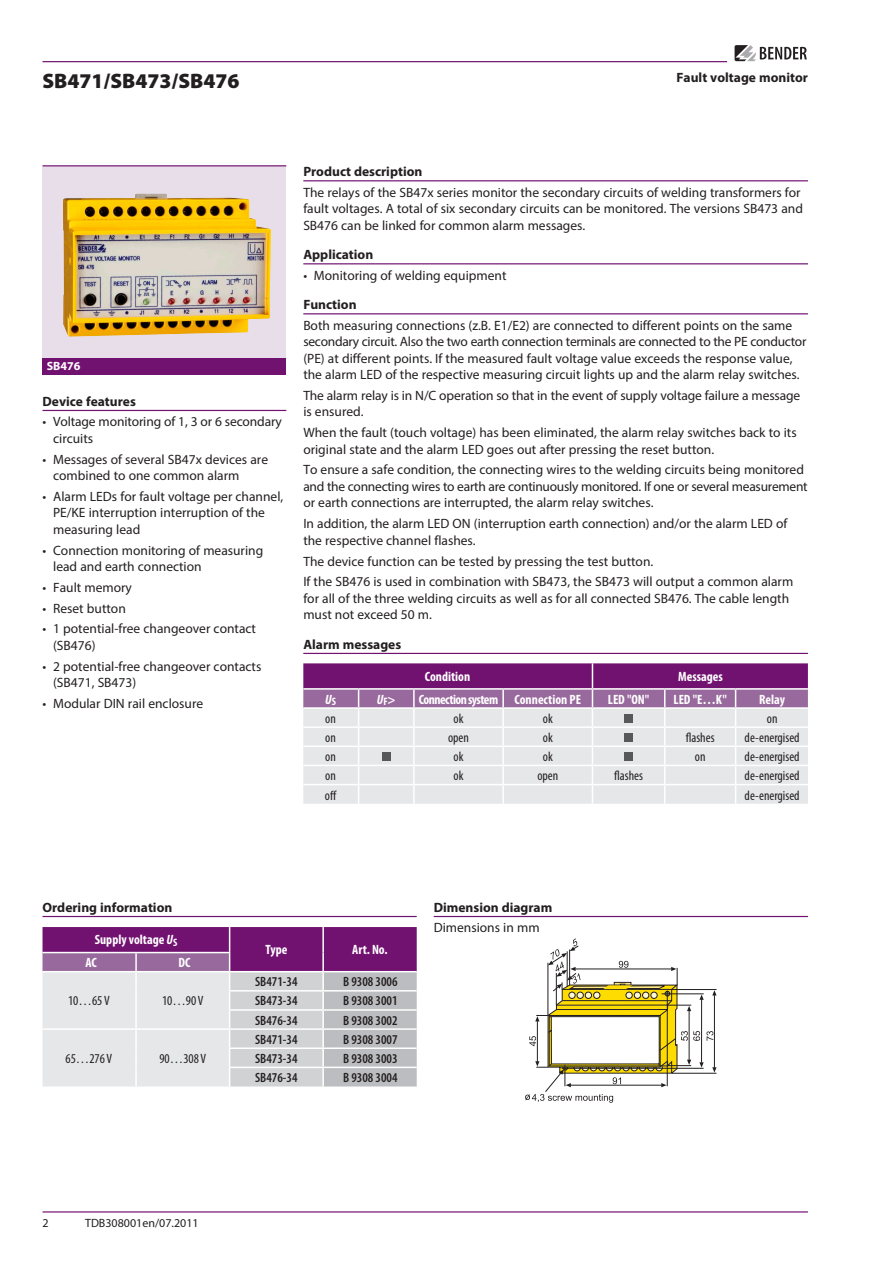
<style>
.page{position:relative;width:893px;height:1263px;background:#fff}
.page>*{position:absolute;margin:0;border:0;box-sizing:border-box;transform-origin:0 0}
.t1{font:900 21px "Myriad Pro";color:#231f20}
.t2{font:13.5px/16.5px "Myriad Pro";color:#231f20}
.t3{font:condensed 13.5px "Myriad Pro";color:#231f20}
.t4{font:700 13.5px "Myriad Pro";color:#231f20}
.t5{font:600 condensed 13.5px "Myriad Pro";color:#231f20}
.t6{font:700 condensed 13.5px "Myriad Pro";color:#fff}
.t7{font:700 condensed 13.5px "Myriad Pro";letter-spacing:-.04em;color:#fff}
.t8{font:italic 700 condensed 13.5px "Myriad Pro";color:#fff}
.t9{font:12px "Myriad Pro";color:#231f20}
.t10{font:700 12px "Myriad Pro";color:#fff}
.s1{font-style:normal}
.s2{font-style:italic}
</style>
<div class="page">
<hr style="left:43px;top:1211px;width:765px;height:1px;background:#711271">
<hr style="left:43px;top:61px;width:684px;height:1px;background:#711271">
<svg style="left:735px;top:45px;width:72px;height:16px"></svg>
<hr style="left:43px;top:410px;width:243px;height:1px;background:#711271">
<hr style="left:303px;top:180px;width:505px;height:1px;background:#711271">
<hr style="left:303px;top:263px;width:505px;height:1px;background:#711271">
<hr style="left:303px;top:313px;width:505px;height:1px;background:#711271">
<hr style="left:303px;top:653px;width:505px;height:1px;background:#711271">
<div style="left:43px;top:357px;width:243px;height:17px;background:#711271"></div>
<div style="left:43px;top:166px;width:243px;height:191px;background:#e8deea"></div>
<img style="left:63px;top:194px;width:208px;height:143px">
<hr style="left:43px;top:165px;width:243px;height:1px;background:#711271">
<svg style="left:303px;top:663px;width:505px;height:141px;background:#c8b2cb"></svg>
<hr style="left:303px;top:707px;width:56px;height:2px;background:#fff">
<hr style="left:359px;top:707px;width:55px;height:2px;background:#fff">
<hr style="left:414px;top:707px;width:89px;height:2px;background:#fff">
<hr style="left:503px;top:707px;width:89px;height:2px;background:#fff">
<hr style="left:592px;top:707px;width:73px;height:2px;background:#fff">
<hr style="left:665px;top:707px;width:71px;height:2px;background:#fff">
<hr style="left:736px;top:707px;width:72px;height:2px;background:#fff">
<hr style="left:303px;top:688px;width:56px;height:2px;background:#fff">
<hr style="left:359px;top:688px;width:55px;height:2px;background:#fff">
<hr style="left:414px;top:688px;width:89px;height:2px;background:#fff">
<hr style="left:503px;top:688px;width:89px;height:2px;background:#fff">
<hr style="left:592px;top:688px;width:73px;height:2px;background:#fff">
<hr style="left:665px;top:688px;width:71px;height:2px;background:#fff">
<hr style="left:736px;top:688px;width:72px;height:2px;background:#fff">
<div style="left:624px;top:714px;width:9px;height:9px;background:#57585a"></div>
<div style="left:624px;top:733px;width:9px;height:9px;background:#57585a"></div>
<div style="left:382px;top:752px;width:8px;height:9px;background:#57585a"></div>
<div style="left:624px;top:752px;width:9px;height:9px;background:#57585a"></div>
<svg style="left:525px;top:938px;width:191px;height:165px"></svg>
<hr style="left:434px;top:916px;width:374px;height:1px;background:#711271">
<hr style="left:43px;top:916px;width:374px;height:1px;background:#711271">
<svg style="left:43px;top:927px;width:374px;height:159px;background:#bfa9c2"></svg>
<h1 class="t1" style="left:43px;top:69px;width:199px">SB471/SB473/SB476</h1>
<p class="t4" style="left:676px;top:69px;width:133px">Fault voltage monitor</p>
<p class="t10" style="left:47px;top:358px;width:35px">SB476</p>
<p class="t4" style="left:43px;top:392px;width:95px">Device features</p>
<p class="t2" style="left:53px;top:413px;width:230px;text-indent:-11px">• Voltage monitoring of 1, 3 or 6 secondary circuits</p>
<p class="t2" style="left:53px;top:451px;width:216px;text-indent:-11px">• Messages of several SB47x devices are combined to one common alarm</p>
<p class="t2" style="left:53px;top:488px;width:232px;text-indent:-11px">• Alarm LEDs for fault voltage per channel,<br>PE/KE interruption interruption of the measuring lead</p>
<p class="t2" style="left:53px;top:542px;width:212px;text-indent:-11px">• Connection monitoring of measuring lead and earth connection</p>
<p class="t2" style="left:43px;top:579px;width:91px">• Fault memory</p>
<p class="t2" style="left:43px;top:600px;width:85px">• Reset button</p>
<p class="t2" style="left:53px;top:620px;width:204px;text-indent:-11px">• 1 potential-free changeover contact (SB476)</p>
<p class="t2" style="left:53px;top:658px;width:210px;text-indent:-11px">• 2 potential-free changeover contacts (SB471, SB473)</p>
<p class="t2" style="left:43px;top:695px;width:162px">• Modular DIN rail enclosure</p>
<p class="t4" style="left:303px;top:163px;width:121px">Product description</p>
<p class="t2" style="left:303px;top:184px;width:501px">The relays of the SB47x series monitor the secondary circuits of welding transformers for fault voltages. A total of six secondary circuits can be monitored. The versions SB473 and<br>SB476 can be linked for common alarm messages.</p>
<p class="t4" style="left:303px;top:246px;width:71px">Application</p>
<p class="t2" style="left:303px;top:267px;width:205px">• Monitoring of welding equipment</p>
<p class="t4" style="left:303px;top:296px;width:55px">Function</p>
<p class="t2" style="left:303px;top:317px;width:505px">Both measuring connections (z.B. E1/E2) are connected to different points on the same secondary circuit. Also the two earth connection terminals are connected to the PE conductor (PE) at different points. If the measured fault voltage value exceeds the response value, the alarm LED of the respective measuring circuit lights up and the alarm relay switches.</p>
<p class="t2" style="left:303px;top:387px;width:498px">The alarm relay is in N/C operation so that in the event of supply voltage failure a message is ensured.</p>
<p class="t2" style="left:303px;top:424px;width:495px">When the fault (touch voltage) has been eliminated, the alarm relay switches back to its original state and the alarm LED goes out after pressing the reset button.</p>
<p class="t2" style="left:303px;top:461px;width:506px">To ensure a safe condition, the connecting wires to the welding circuits being monitored and the connecting wires to earth are continuously monitored. If one or several measurement or earth connections are interrupted, the alarm relay switches.</p>
<p class="t2" style="left:303px;top:515px;width:486px">In addition, the alarm LED ON (interruption earth connection) and/or the alarm LED of the respective channel flashes.</p>
<p class="t2" style="left:303px;top:550px;width:491px;line-height:20.7px">The device function can be tested by pressing the test button.<br>If the SB476 is used in combination with SB473, the SB473 will output a common alarm</p>
<p class="t2" style="left:303px;top:590px;width:487px">for all of the three welding circuits as well as for all connected SB476. The cable length must not exceed 50 m.</p>
<p class="t4" style="left:303px;top:635px;width:99px">Alarm messages</p>
<p class="t6" style="left:425px;top:669px;width:47px">Condition</p>
<p class="t6" style="left:678px;top:669px;width:46px">Messages</p>
<p class="t8" style="left:325px;top:692px;width:12px">U<sub>S</sub></p>
<p class="t8" style="left:377px;top:692px;width:20px">U<sub>F</sub><span class="s1">&gt;</span></p>
<p class="t7" style="left:419px;top:692px;width:164px">Connection system Connection PE</p>
<p class="t6" style="left:608px;top:692px;width:43px">LED "ON"</p>
<p class="t6" style="left:673px;top:692px;width:55px">LED "E…K"</p>
<p class="t6" style="left:759px;top:692px;width:27px">Relay</p>
<p class="t3" style="left:325px;top:711px;width:12px">on</p>
<p class="t3" style="left:454px;top:711px;width:11px">ok</p>
<p class="t3" style="left:543px;top:711px;width:11px">ok</p>
<p class="t3" style="left:767px;top:711px;width:12px">on</p>
<p class="t3" style="left:325px;top:730px;width:12px">on</p>
<p class="t3" style="left:448px;top:730px;width:22px">open</p>
<p class="t3" style="left:543px;top:730px;width:11px">ok</p>
<p class="t3" style="left:686px;top:730px;width:30px">flashes</p>
<p class="t3" style="left:745px;top:730px;width:57px">de-energised</p>
<p class="t3" style="left:325px;top:749px;width:12px">on</p>
<p class="t3" style="left:454px;top:749px;width:11px">ok</p>
<p class="t3" style="left:543px;top:749px;width:11px">ok</p>
<p class="t3" style="left:695px;top:749px;width:12px">on</p>
<p class="t3" style="left:745px;top:749px;width:57px">de-energised</p>
<p class="t3" style="left:325px;top:768px;width:12px">on</p>
<p class="t3" style="left:454px;top:768px;width:11px">ok</p>
<p class="t3" style="left:537px;top:768px;width:22px">open</p>
<p class="t3" style="left:614px;top:768px;width:30px">flashes</p>
<p class="t3" style="left:745px;top:768px;width:57px">de-energised</p>
<p class="t3" style="left:325px;top:788px;width:13px">off</p>
<p class="t3" style="left:745px;top:788px;width:57px">de-energised</p>
<p class="t4" style="left:43px;top:898px;width:131px">Ordering information</p>
<p class="t6" style="left:95px;top:932px;width:84px">Supply voltage <span class="s2">U</span><sub>S</sub></p>
<p class="t6" style="left:85px;top:955px;width:13px">AC</p>
<p class="t6" style="left:179px;top:955px;width:13px">DC</p>
<p class="t3" style="left:68px;top:994px;width:43px">10…65 V</p>
<p class="t3" style="left:162px;top:994px;width:43px">10…90 V</p>
<p class="t3" style="left:66px;top:1051px;width:48px">65…276 V</p>
<p class="t3" style="left:159px;top:1051px;width:48px">90…308 V</p>
<p class="t6" style="left:265px;top:942px;width:23px">Type</p>
<p class="t6" style="left:352px;top:942px;width:37px">Art. No.</p>
<p class="t5" style="left:255px;top:974px;width:44px">SB471-34</p>
<p class="t5" style="left:343px;top:974px;width:56px">B 9308 3006</p>
<p class="t5" style="left:255px;top:993px;width:44px">SB473-34</p>
<p class="t5" style="left:343px;top:993px;width:56px">B 9308 3001</p>
<p class="t5" style="left:255px;top:1013px;width:44px">SB476-34</p>
<p class="t5" style="left:343px;top:1013px;width:56px">B 9308 3002</p>
<p class="t5" style="left:255px;top:1032px;width:44px">SB471-34</p>
<p class="t5" style="left:343px;top:1032px;width:56px">B 9308 3007</p>
<p class="t5" style="left:255px;top:1051px;width:44px">SB473-34</p>
<p class="t5" style="left:343px;top:1051px;width:56px">B 9308 3003</p>
<p class="t5" style="left:255px;top:1070px;width:44px">SB476-34</p>
<p class="t5" style="left:343px;top:1070px;width:56px">B 9308 3004</p>
<p class="t4" style="left:434px;top:898px;width:120px">Dimension diagram</p>
<p class="t2" style="left:434px;top:919px;width:107px">Dimensions in mm</p>
<p class="t9" style="left:43px;top:1216px;width:8px">2</p>
<p class="t9" style="left:85px;top:1216px;width:115px">TDB308001en/07.2011</p>
</div>
